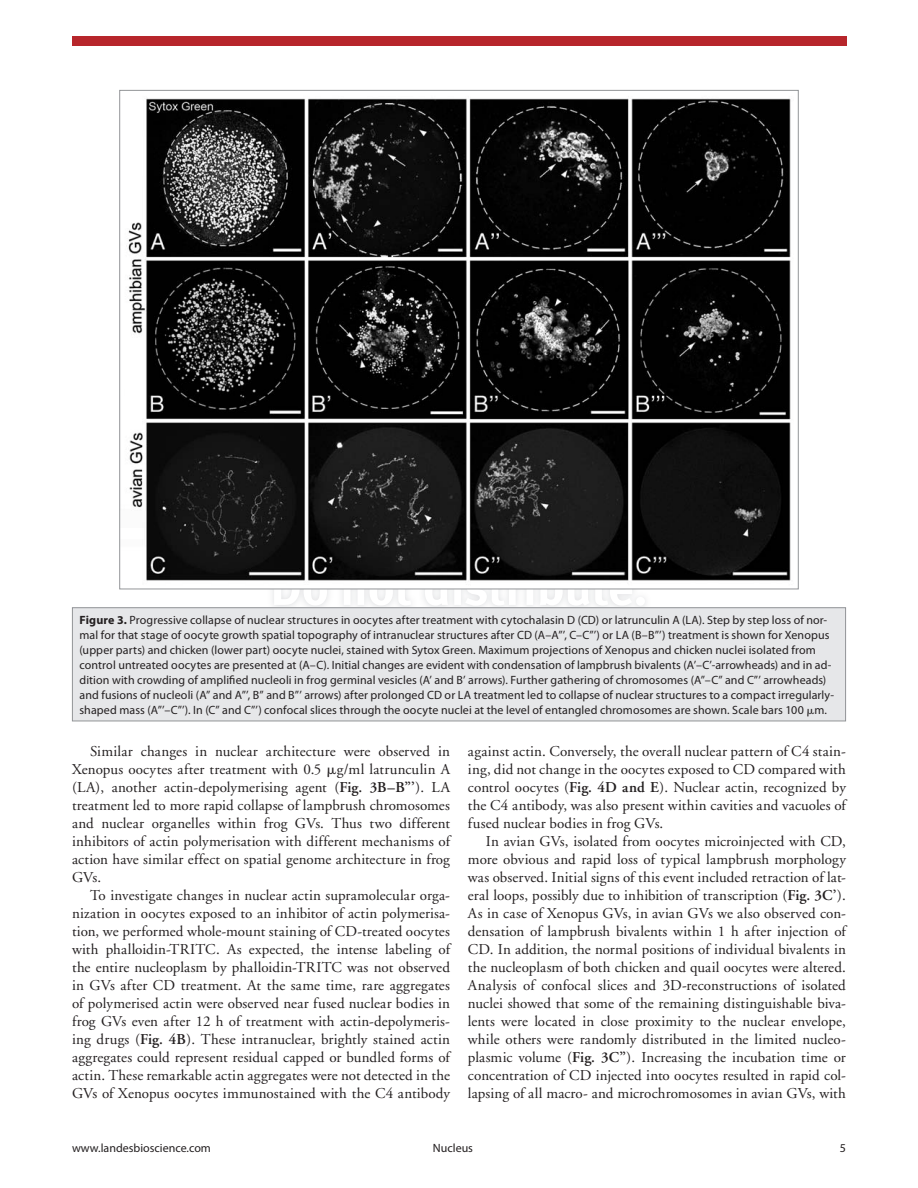
<style>
.page{position:relative;width:918px;height:1188px;background:#fff}
.page>*{position:absolute;margin:0;border:0;box-sizing:border-box;transform-origin:0 0}
.t1{font:50.7px "Meta Bold LF";color:#fff}
.t2{font:15px/18px "Adobe Garamond";letter-spacing:.01em;color:#231f20;text-align:justify}
.t3{font:12px/15px "Myriad Pro";letter-spacing:.01em;color:#231f20}
.s1{font-weight:700}
.s2{font-family:"Universal Std Greekw Math Pi"}
.s3{font-weight:600}
</style>
<div class="page">
<div style="left:72px;top:36px;width:774px;height:10px;background:#b7262b"></div>
<div style="left:72px;top:608px;width:774px;height:113px;background:#e6e7e9"></div>
<div style="left:72px;top:607px;width:774px;height:114px;border:1px solid #939598"></div>
<img style="left:128px;top:98px;width:663px;height:488px">
<h1 class="t1" style="left:271px;top:557px;width:378px">Do not distribute.</h1>
<p class="t3" style="left:80px;top:612px;width:756px"><span class="s1">Figure 3.</span> Progressive collapse of nuclear structures in oocytes after treatment with cytochalasin D (CD) or latrunculin A (LA). Step by step loss of nor&shy;mal for that stage of oocyte growth spatial topography of intranuclear structures after CD (A–A”’, C–C”’) or LA (B–B”’) treatment is shown for Xenopus (upper parts) and chicken (lower part) oocyte nuclei, stained with Sytox Green. Maximum projections of Xenopus and chicken nuclei isolated from control untreated oocytes are presented at (A–C). Initial changes are evident with condensation of lampbrush bivalents (A’–C’-arrowheads) and in ad&shy;dition with crowding of amplified nucleoli in frog germinal vesicles (A’ and B’ arrows). Further gathering of chromosomes (A”–C” and C”’ arrowheads) and fusions of nucleoli (A” and A”’, B” and B”’ arrows) after prolonged CD or LA treatment led to collapse of nuclear structures to a compact irregularly&shy;shaped mass (A”’–C”’). In (C” and C”’) confocal slices through the oocyte nuclei at the level of entangled chromosomes are shown. Scale bars 100 <span class="s2">μ</span>m.</p>
<p class="t2" style="left:72px;top:743px;width:380px;text-indent:18px">Similar changes in nuclear architecture were observed in Xenopus oocytes after treatment with 0.5 <span class="s2">μ</span>g/ml latrunculin A (LA), another actin-depolymerising agent (<span class="s3">Fig. 3B–B”’</span>). LA treatment led to more rapid collapse of lampbrush chromosomes and nuclear organelles within frog GVs. Thus two different inhibitors of actin polymerisation with different mechanisms of action have similar effect on spatial genome architecture in frog GVs.</p>
<p class="t2" style="left:72px;top:887px;width:380px;text-indent:18px">To investigate changes in nuclear actin supramolecular orga&shy;nization in oocytes exposed to an inhibitor of actin polymerisa&shy;tion, we performed whole-mount staining of CD-treated oocytes with phalloidin-TRITC. As expected, the intense labeling of the entire nucleoplasm by phalloidin-TRITC was not observed in GVs after CD treatment. At the same time, rare aggregates of polymerised actin were observed near fused nuclear bodies in frog GVs even after 12 h of treatment with actin-depolymeris&shy;ing drugs (<span class="s3">Fig. 4B</span>). These intranuclear, brightly stained actin aggregates could represent residual capped or bundled forms of actin. These remarkable actin aggregates were not detected in the GVs of Xenopus oocytes immunostained with the C4 antibody</p>
<p class="t2" style="left:468px;top:743px;width:379px">against actin. Conversely, the overall nuclear pattern of C4 stain&shy;ing, did not change in the oocytes exposed to CD compared with control oocytes (<span class="s3">Fig. 4D and E</span>). Nuclear actin, recognized by the C4 antibody, was also present within cavities and vacuoles of fused nuclear bodies in frog GVs.</p>
<p class="t2" style="left:468px;top:833px;width:380px;text-indent:18px">In avian GVs, isolated from oocytes microinjected with CD, more obvious and rapid loss of typical lampbrush morphology was observed. Initial signs of this event included retraction of lat&shy;eral loops, possibly due to inhibition of transcription (<span class="s3">Fig. 3C’</span>).<br>As in case of Xenopus GVs, in avian GVs we also observed con&shy;densation of lampbrush bivalents within 1 h after injection of CD. In addition, the normal positions of individual bivalents in the nucleoplasm of both chicken and quail oocytes were altered.<br>Analysis of confocal slices and 3D-reconstructions of isolated nuclei showed that some of the remaining distinguishable biva&shy;lents were located in close proximity to the nuclear envelope, while others were randomly distributed in the limited nucleo&shy;plasmic volume (<span class="s3">Fig. 3C”</span>). Increasing the incubation time or concentration of CD injected into oocytes resulted in rapid col&shy;lapsing of all macro- and microchromosomes in avian GVs, with</p>
<p class="t3" style="left:72px;top:1140px;width:140px">www.landesbioscience.com</p>
<p class="t3" style="left:433px;top:1140px;width:42px">Nucleus</p>
<p class="t3" style="left:840px;top:1140px;width:8px">5</p>
</div>
